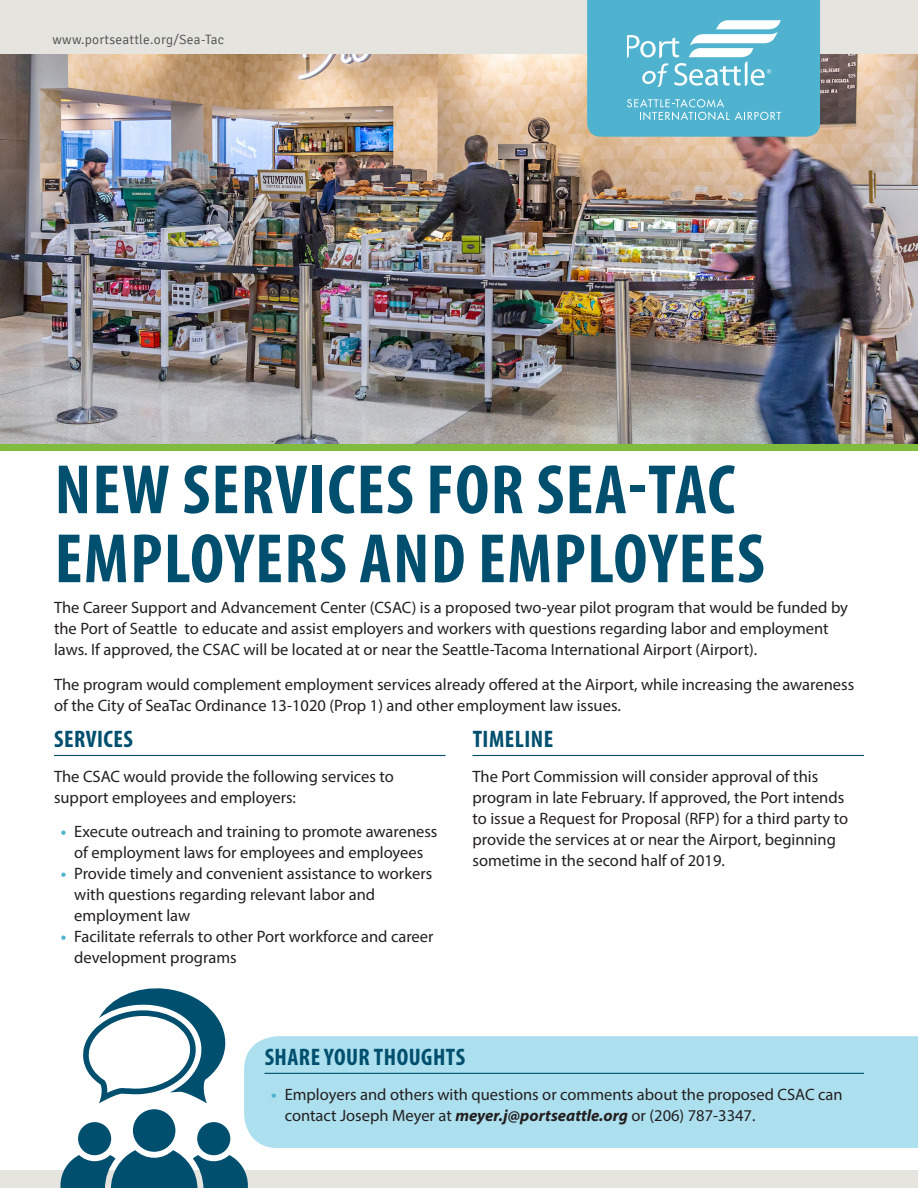
<style>
.page{position:relative;width:918px;height:1188px;background:#fff}
.page>*{position:absolute;margin:0;border:0;box-sizing:border-box;transform-origin:0 0}
.t1{font:700 condensed 70.5px/69px "Myriad Pro";letter-spacing:.02em;color:#004f6f}
.t2{font:700 condensed 24px "Myriad Pro";letter-spacing:.02em;color:#004f6f}
.t3{font:16.5px/21px "Myriad Pro";color:#231f20}
.t4{font:300 13.5px "Signika";letter-spacing:.02em;color:#4b4c4d}
.s1{font-weight:700;color:#4fb3cf}
.s2{font-weight:700;font-style:italic}
</style>
<div class="page">
<div style="left:244px;top:1036px;width:674px;height:112px;background:#ade0ee"></div>
<div style="left:0;top:1171px;width:918px;height:17px;background:#e5e4df"></div>
<hr style="left:54px;top:755px;width:392px;height:1px;background:#004f6f">
<hr style="left:472px;top:755px;width:392px;height:1px;background:#004f6f">
<div style="left:0;top:437px;width:918px;height:14px;background:#80bb3d"></div>
<img style="left:0;top:54px;width:918px;height:390px">
<div style="left:0;top:0;width:918px;height:54px;background:#e5e4df"></div>
<svg style="left:587px;top:0;width:233px;height:137px"></svg>
<hr style="left:264px;top:1073px;width:600px;height:1px;background:#004f6f">
<div style="left:197px;top:1122px;width:33px;height:33px;background:#004f6f;border-radius:50%"></div>
<div style="left:78px;top:1122px;width:33px;height:33px;background:#004f6f;border-radius:50%"></div>
<svg style="left:61px;top:1150px;width:187px;height:38px"></svg>
<div style="left:133px;top:1109px;width:42px;height:43px;background:#004f6f;border-radius:50%"></div>
<svg style="left:83px;top:988px;width:143px;height:115px"></svg>
<p class="t4" style="left:52px;top:32px;width:173px">www.portseattle.org/Sea-Tac</p>
<p class="t1" style="left:55px;top:454px;width:712px">NEW SERVICES FOR SEA-TAC<br>EMPLOYERS AND EMPLOYEES</p>
<p class="t3" style="left:54px;top:597px;width:796px">The Career Support and Advancement Center (CSAC) is a proposed two-year pilot program that would be funded by the Port of Seattle to educate and assist employers and workers with questions regarding labor and employment laws. If approved, the CSAC will be located at or near the Seattle-Tacoma International Airport (Airport).</p>
<p class="t3" style="left:54px;top:673px;width:802px">The program would complement employment services already offered at the Airport, while increasing the awareness of the City of SeaTac Ordinance 13-1020 (Prop 1) and other employment law issues.</p>
<p class="t2" style="left:54px;top:724px;width:80px">SERVICES</p>
<p class="t3" style="left:54px;top:766px;width:341px">The CSAC would provide the following services to support employees and employers:</p>
<p class="t3" style="left:61px;top:821px;width:378px;text-align:center"><span class="s1">•</span> Execute outreach and training to promote awareness of employment laws for employees and employees</p>
<p class="t3" style="left:74px;top:863px;width:360px;text-indent:-14px"><span class="s1">•</span> Provide timely and convenient assistance to workers with questions regarding relevant labor and employment law</p>
<p class="t3" style="left:74px;top:926px;width:361px;text-indent:-14px"><span class="s1">•</span> Facilitate referrals to other Port workforce and career development programs</p>
<p class="t2" style="left:473px;top:724px;width:82px">TIMELINE</p>
<p class="t3" style="left:472px;top:766px;width:377px">The Port Commission will consider approval of this program in late February. If approved, the Port intends to issue a Request for Proposal (RFP) for a third party to provide the services at or near the Airport, beginning sometime in the second half of 2019.</p>
<p class="t2" style="left:265px;top:1042px;width:202px">SHARE YOUR THOUGHTS</p>
<p class="t3" style="left:285px;top:1084px;width:559px;text-indent:-14px"><span class="s1">•</span> Employers and others with questions or comments about the proposed CSAC can contact Joseph Meyer at <span class="s2">meyer.j@portseattle.org</span> or (206) 787-3347.</p>
</div>
